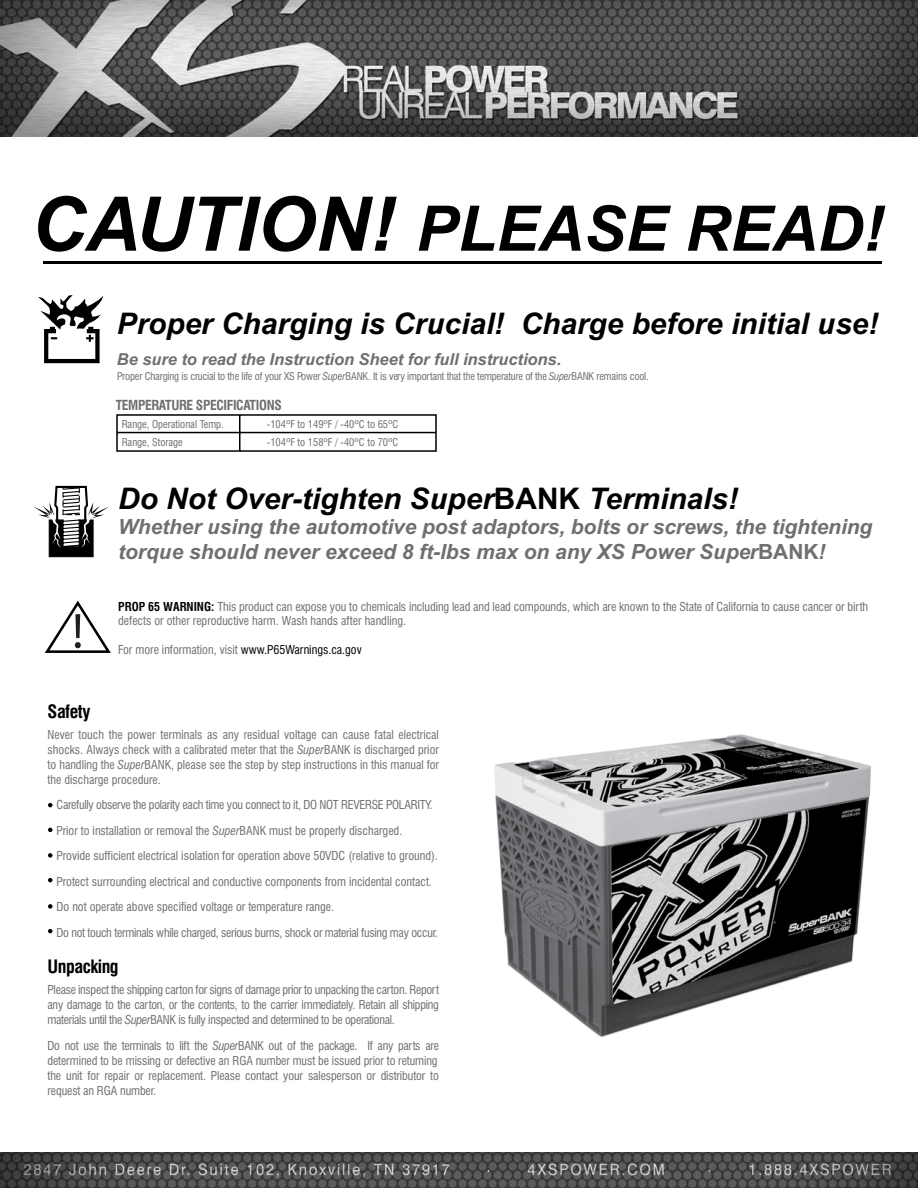
<style>
.page{position:relative;width:918px;height:1188px;background:#fff}
.page>*{position:absolute;margin:0;border:0;box-sizing:border-box;transform-origin:0 0}
.t1{font:italic 700 62.85px "Arial";color:#000}
.t2{font:italic 700 29.85px "Arial";color:#000}
.t3{font:italic 700 21px/25.2px "Arial";letter-spacing:-.005em;color:#6d6f71}
.t4{font:700 condensed 18px "Swiss 721 BT";letter-spacing:-.025em;color:#000}
.t5{font:italic 700 16.5px "Arial";letter-spacing:-.005em;color:#6d6f71}
.t6{font:700 condensed 13.5px "Swiss 721 BT";letter-spacing:-.025em;color:#6d6f71}
.t7{font:condensed 12px/15px "Swiss 721 BT";color:#6d6f71;text-align:justify}
.t8{font:condensed 10.5px/17.7px "Swiss 721 BT";letter-spacing:-.015em;color:#6d6f71}
.s1{font-size:75.45px}
.s2{font-style:italic}
.s3{font-style:normal}
.s4{font-weight:700;color:#000}
.s5{color:#000}
</style>
<div class="page">
<img style="left:0;top:0;width:918px;height:136px">
<svg style="left:38px;top:295px;width:65px;height:68px"></svg>
<div style="left:49px;top:520px;width:45px;height:37px;background:#000;border:1px solid #000"></div>
<svg style="left:33px;top:486px;width:76px;height:62px"></svg>
<hr style="left:44px;top:261px;width:838px;height:3px;background:#000">
<svg style="left:116px;top:414px;width:321px;height:38px"></svg>
<svg style="left:45px;top:601px;width:66px;height:52px"></svg>
<svg style="left:48px;top:803px;width:5px;height:4px"></svg>
<svg style="left:48px;top:828px;width:5px;height:4px"></svg>
<svg style="left:48px;top:853px;width:5px;height:5px"></svg>
<svg style="left:48px;top:878px;width:5px;height:4px"></svg>
<svg style="left:48px;top:904px;width:5px;height:5px"></svg>
<svg style="left:48px;top:929px;width:5px;height:4px"></svg>
<img style="left:494px;top:734px;width:377px;height:303px">
<img style="left:0;top:1153px;width:918px;height:35px">
<h1 class="t1" style="left:31px;top:187px;width:855px"><span class="s1">CAUTION!</span> PLEASE READ!</h1>
<h2 class="t2" style="left:117px;top:304px;width:763px">Proper Charging is Crucial! Charge before initial use!</h2>
<h3 class="t5" style="left:117px;top:348px;width:446px">Be sure to read the Instruction Sheet for full instructions.</h3>
<p class="t8" style="left:117px;top:367px;width:533px">Proper Charging is crucial to the life of your XS Power <span class="s2">Super</span>BANK. It is very important that the temperature of the <span class="s2">Super</span>BANK remains cool.</p>
<p class="t6" style="left:116px;top:397px;width:168px">TEMPERATURE SPECIFICATIONS</p>
<p class="t8" style="left:122px;top:416px;width:104px">Range, Operational Temp.<br>Range, Storage</p>
<p class="t8" style="left:267px;top:416px;width:133px">-104<sup>o</sup>F to 149<sup>o</sup>F / -40<sup>o</sup>C to 65<sup>o</sup>C -104<sup>o</sup>F to 158<sup>o</sup>F / -40<sup>o</sup>C to 70<sup>o</sup>C</p>
<h2 class="t2" style="left:118px;top:479px;width:621px">Do Not Over-tighten Super<span class="s3">BANK</span> Terminals!</h2>
<h3 class="t3" style="left:118px;top:515px;width:756px">Whether using the automotive post adaptors, bolts or screws, the tightening torque should never exceed 8 ft-lbs max on any XS Power Super<span class="s3">BANK</span>!</h3>
<h3 class="t4" style="left:48px;top:701px;width:44px">Safety</h3>
<p class="t7" style="left:118px;top:599px;width:752px;line-height:14.4px"><span class="s4">PROP 65 WARNING:</span> This product can expose you to chemicals including lead and lead compounds, which are known to the State of California to cause cancer or birth defects or other reproductive harm. Wash hands after handling.</p>
<p class="t7" style="left:118px;top:642px;width:245px">For more information, visit <span class="s5">www.P65Warnings.ca.gov</span></p>
<p class="t7" style="left:48px;top:727px;width:393px">Never touch the power terminals as any residual voltage can cause fatal electrical shocks. Always check with a calibrated meter that the <span class="s2">Super</span>BANK is discharged prior to handling the <span class="s2">Super</span>BANK, please see the step by step instructions in this manual for the discharge procedure.</p>
<p class="t7" style="left:57px;top:792px;width:383px;line-height:25.5px;text-align:left">Carefully observe the polarity each time you connect to it, DO NOT REVERSE POLARITY.<br>Prior to installation or removal the <span class="s2">Super</span>BANK must be properly discharged.<br>Provide sufficient electrical isolation for operation above 50VDC (relative to ground).<br>Protect surrounding electrical and conductive components from incidental contact.<br>Do not operate above specified voltage or temperature range.<br>Do not touch terminals while charged, serious burns, shock or material fusing may occur.</p>
<h3 class="t4" style="left:48px;top:956px;width:73px">Unpacking</h3>
<p class="t7" style="left:48px;top:982px;width:393px">Please inspect the shipping carton for signs of damage prior to unpacking the carton. Report any damage to the carton, or the contents, to the carrier immediately. Retain all shipping materials until the <span class="s2">Super</span>BANK is fully inspected and determined to be operational.</p>
<p class="t7" style="left:48px;top:1038px;width:393px">Do not use the terminals to lift the <span class="s2">Super</span>BANK out of the package. If any parts are determined to be missing or defective an RGA number must be issued prior to returning the unit for repair or replacement. Please contact your salesperson or distributor to request an RGA number.</p>
</div>
